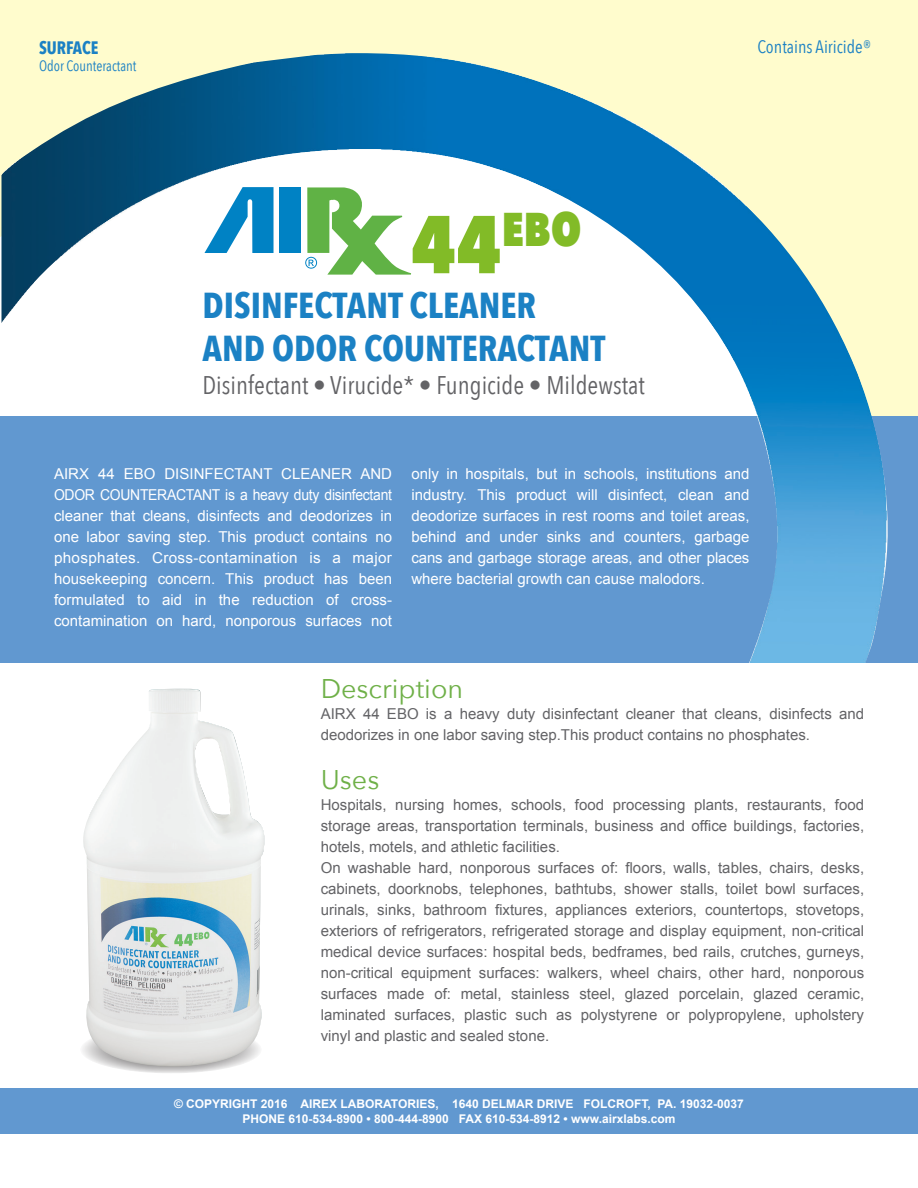
<style>
.page{position:relative;width:918px;height:1188px;background:#fff}
.page>*{position:absolute;margin:0;border:0;box-sizing:border-box;transform-origin:0 0}
.t1{font:800 47.25px "Avenir Next Condensed";color:#82bb27}
.t2{font:700 36px "Avenir Next Condensed";color:#1b81c4}
.t3{font:27px "Avenir Next";color:#6fb048}
.t4{font:25.5px "Avenir Next Condensed";color:#636366}
.t5{font:18px "Avenir Next Condensed";color:#1b81c4}
.t6{font:700 18px "Avenir Next Condensed";color:#1b81c4;scale:.95 1}
.t7{font:15px/21px "Arial";color:#636366}
.t8{font:15px/21px "Arial";color:#fff;text-align:justify}
.t9{font:15px "Avenir Next Condensed";color:#1b81c4;scale:.95 1}
.t10{font:700 12px "Arial";color:#fff}
.s1{font-size:81px}
</style>
<div class="page">
<div style="left:0;top:1089px;width:918px;height:45px;background:#6198d0"></div>
<div style="left:0;top:0;width:918px;height:417px;background:#fffccd"></div>
<div style="left:0;top:417px;width:918px;height:246px;background:#6198d0"></div>
<img style="left:2px;top:53px;width:891px;height:610px">
<svg style="left:204px;top:187px;width:70px;height:66px"></svg>
<div style="left:279px;top:187px;width:22px;height:66px;background:#0082c4"></div>
<svg style="left:305px;top:187px;width:106px;height:88px"></svg>
<svg style="left:80px;top:1026px;width:182px;height:47px"></svg>
<img style="left:81px;top:689px;width:183px;height:381px">
<p class="t6" style="left:39px;top:37px;width:64px">SURFACE</p>
<p class="t9" style="left:39px;top:52px;width:104px">Odor Counteractant</p>
<p class="t5" style="left:758px;top:31px;width:115px">Contains Airicide®</p>
<p class="t1" style="left:411px;top:200px;width:172px"><span class="s1">44</span>EBO</p>
<p class="t2" style="left:202px;top:283px;width:335px">DISINFECTANT CLEANER</p>
<p class="t2" style="left:202px;top:326px;width:404px">AND ODOR COUNTERACTANT</p>
<p class="t4" style="left:202px;top:363px;width:444px">Disinfectant • Virucide* • Fungicide • Mildewstat</p>
<p class="t8" style="left:54px;top:464px;width:340px">AIRX 44 EBO DISINFECTANT CLEANER AND ODOR COUNTERACTANT is a heavy duty disinfectant cleaner that cleans, disinfects and deodorizes in one labor saving step. This product contains no phosphates. Cross-contamination is a major housekeeping concern. This product has been formulated to aid in the reduction of cross&shy;contamination on hard, nonporous surfaces not</p>
<p class="t8" style="left:411px;top:464px;width:340px">only in hospitals, but in schools, institutions and industry. This product will disinfect, clean and deodorize surfaces in rest rooms and toilet areas, behind and under sinks and counters, garbage cans and garbage storage areas, and other places where bacterial growth can cause malodors.</p>
<p class="t3" style="left:321px;top:666px;width:144px">Description</p>
<p class="t7" style="left:321px;top:703px;width:545px">AIRX 44 EBO is a heavy duty disinfectant cleaner that cleans, disinfects and deodorizes in one labor saving step.This product contains no phosphates.</p>
<p class="t3" style="left:321px;top:757px;width:60px">Uses</p>
<p class="t7" style="left:321px;top:795px;width:545px">Hospitals, nursing homes, schools, food processing plants, restaurants, food storage areas, transportation terminals, business and office buildings, factories, hotels, motels, and athletic facilities.<br>On washable hard, nonporous surfaces of: floors, walls, tables, chairs, desks, cabinets, doorknobs, telephones, bathtubs, shower stalls, toilet bowl surfaces, urinals, sinks, bathroom fixtures, appliances exteriors, countertops, stovetops, exteriors of refrigerators, refrigerated storage and display equipment, non-critical medical device surfaces: hospital beds, bedframes, bed rails, crutches, gurneys, non-critical equipment surfaces: walkers, wheel chairs, other hard, nonporous surfaces made of: metal, stainless steel, glazed porcelain, glazed ceramic, laminated surfaces, plastic such as polystyrene or polypropylene, upholstery vinyl and plastic and sealed stone.</p>
<p class="t10" style="left:174px;top:1096px;width:571px">© COPYRIGHT 2016 AIREX LABORATORIES, 1640 DELMAR DRIVE FOLCROFT, PA. 19032-0037</p>
<p class="t10" style="left:243px;top:1111px;width:434px">PHONE 610-534-8900 • 800-444-8900 FAX 610-534-8912 • www.airxlabs.com</p>
</div>
